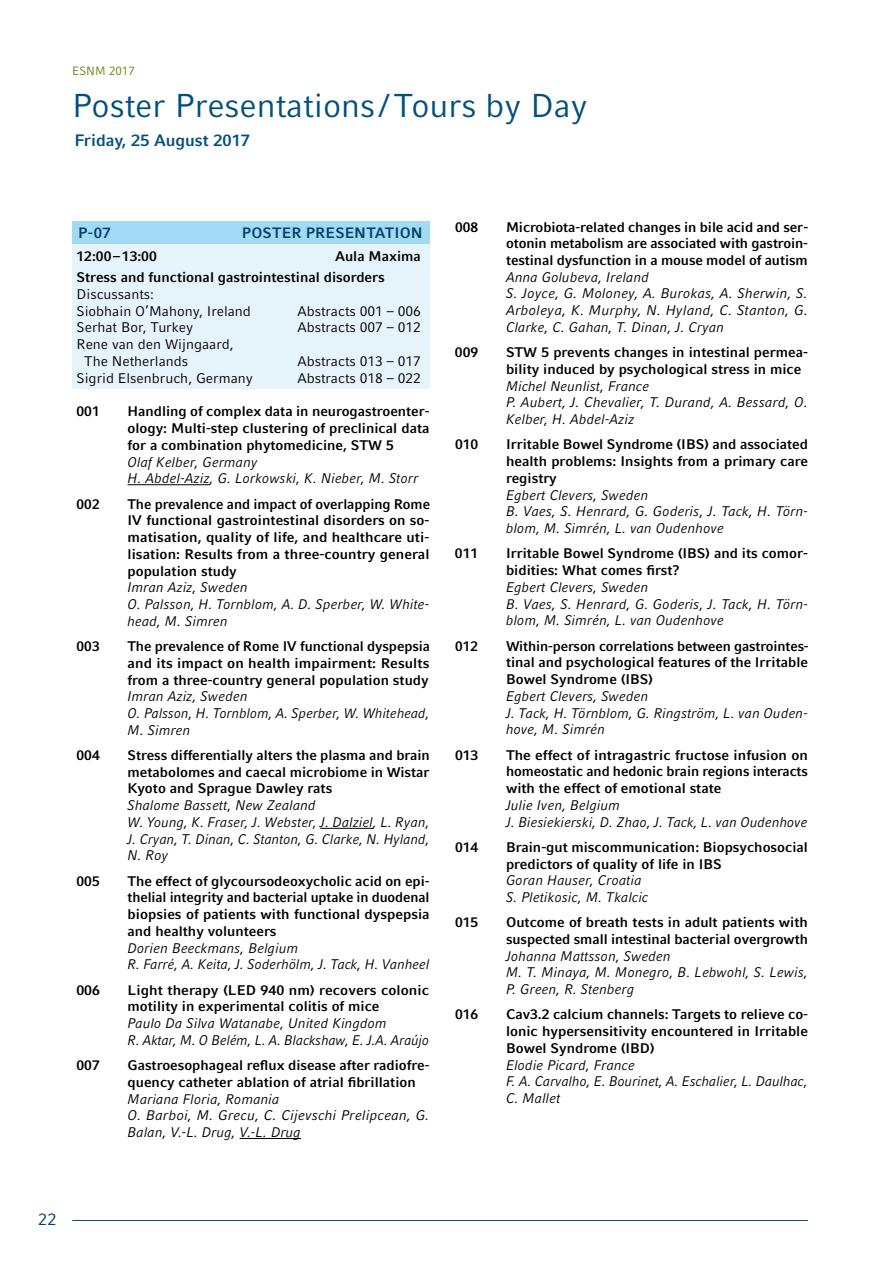
<style>
.page{position:relative;width:893px;height:1263px;background:#fff}
.page>*{position:absolute;margin:0;border:0;box-sizing:border-box;transform-origin:0 0}
.t1{font:33px "Compatil Fact LT Pro";color:#00507d}
.t2{font:700 16.5px "Compatil Fact LT Pro";color:#00507d}
.t3{font:16.5px "Compatil Fact LT Pro";color:#004267}
.t4{font:700 15px "Compatil Fact LT Pro";letter-spacing:.01em;color:#004267}
.t5{font:700 13.95px/16.8px "Compatil Fact LT Pro";color:#000;text-align:justify}
.t6{font:italic 13.95px/16.8px "Compatil Fact LT Pro";color:#000}
.t7{font:13.95px/16.8px "Compatil Fact LT Pro";color:#000}
.t8{font:12px "Compatil Fact LT Pro";color:#678612}
</style>
<div class="page">
<hr style="left:72px;top:1220px;width:736px;height:1px;background:#00507d">
<hr style="left:128px;top:484px;width:82px;height:1px;background:#000">
<hr style="left:320px;top:828px;width:53px;height:1px;background:#000">
<hr style="left:240px;top:1138px;width:61px;height:1px;background:#000">
<div style="left:72px;top:221px;width:357px;height:23px;background:#a2daf3"></div>
<div style="left:72px;top:244px;width:357px;height:145px;background:#e5f4fb"></div>
<p class="t8" style="left:72px;top:64px;width:64px">ESNM 2017</p>
<h1 class="t1" style="left:72px;top:86px;width:517px">Poster Presentations /Tours by Day</h1>
<p class="t2" style="left:74px;top:131px;width:177px">Friday, 25 August 2017</p>
<p class="t4" style="left:78px;top:224px;width:34px">P-07</p>
<p class="t4" style="left:242px;top:224px;width:32px">Poster</p>
<p class="t4" style="left:306px;top:224px;width:20px">Presentati</p>
<p class="t4" style="left:400px;top:224px;width:22px">on</p>
<p class="t5" style="left:77px;top:248px;width:82px">12:00–13:00</p>
<p class="t5" style="left:77px;top:246px;width:346px;line-height:21px;text-indent:259px">Aula Maxima<br>Stress and functional gastrointestinal disorders</p>
<p class="t7" style="left:77px;top:286px;width:176px">Discussants:<br>Siobhain O’Mahony, Ireland</p>
<p class="t7" style="left:298px;top:302px;width:125px">Abstracts 001 – 006</p>
<p class="t7" style="left:77px;top:319px;width:118px">Serhat Bor, Turkey</p>
<p class="t7" style="left:298px;top:319px;width:125px">Abstracts 007 – 012</p>
<p class="t7" style="left:84px;top:336px;width:151px;text-indent:-8px">Rene van den Wijngaard,<br>The Netherlands</p>
<p class="t7" style="left:298px;top:353px;width:125px">Abstracts 013 – 017</p>
<p class="t7" style="left:77px;top:369px;width:178px">Sigrid Elsenbruch, Germany</p>
<p class="t7" style="left:298px;top:369px;width:125px">Abstracts 018 – 022</p>
<p class="t5" style="left:77px;top:403px;width:25px">001</p>
<p class="t5" style="left:128px;top:403px;width:303px">Handling of complex data in neurogastroenter&shy;ology: Multi-step clustering of preclinical data for a combination phytomedicine, STW 5</p>
<p class="t6" style="left:128px;top:453px;width:292px">Olaf Kelber, Germany<br>H. Abdel-Aziz, G. Lorkowski, K. Nieber, M. Storr</p>
<p class="t5" style="left:77px;top:495px;width:25px">002</p>
<p class="t5" style="left:128px;top:495px;width:304px">The prevalence and impact of overlapping Rome IV functional gastrointestinal disorders on so&shy;matisation, quality of life, and healthcare uti&shy;lisation: Results from a three-country general population study</p>
<p class="t6" style="left:128px;top:579px;width:303px">Imran Aziz, Sweden<br>O. Palsson, H. Tornblom, A. D. Sperber, W. White&shy;head, M. Simren</p>
<p class="t5" style="left:77px;top:638px;width:25px">003</p>
<p class="t5" style="left:128px;top:638px;width:304px">The prevalence of Rome IV functional dyspepsia and its impact on health impairment: Results from a three-country general population study</p>
<p class="t6" style="left:128px;top:688px;width:303px">Imran Aziz, Sweden<br>O. Palsson, H. Tornblom, A. Sperber, W. Whitehead,<br>M. Simren</p>
<p class="t5" style="left:77px;top:747px;width:25px">004</p>
<p class="t5" style="left:128px;top:747px;width:304px">Stress differentially alters the plasma and brain metabolomes and caecal microbiome in Wistar Kyoto and Sprague Dawley rats</p>
<p class="t6" style="left:128px;top:797px;width:303px">Shalome Bassett, New Zealand<br>W. Young, K. Fraser, J. Webster, J. Dalziel, L. Ryan, J. Cryan, T. Dinan, C. Stanton, G. Clarke, N. Hyland, N. Roy</p>
<p class="t5" style="left:77px;top:872px;width:25px">005</p>
<p class="t5" style="left:128px;top:872px;width:304px">The effect of glycoursodeoxycholic acid on epi&shy;thelial integrity and bacterial uptake in duodenal biopsies of patients with functional dyspepsia and healthy volunteers</p>
<p class="t6" style="left:128px;top:939px;width:303px">Dorien Beeckmans, Belgium<br>R. Farré, A. Keita, J. Soderhölm, J. Tack, H. Vanheel</p>
<p class="t5" style="left:77px;top:981px;width:25px">006</p>
<p class="t5" style="left:128px;top:981px;width:303px">Light therapy (LED 940 nm) recovers colonic motility in experimental colitis of mice</p>
<p class="t6" style="left:128px;top:1015px;width:303px">Paulo Da Silva Watanabe, United Kingdom<br>R. Aktar, M. O Belém, L. A. Blackshaw, E. J.A. Araújo</p>
<p class="t5" style="left:77px;top:1057px;width:25px">007</p>
<p class="t5" style="left:128px;top:1057px;width:303px">Gastroesophageal reflux disease after radiofre&shy;quency catheter ablation of atrial fibrillation</p>
<p class="t6" style="left:128px;top:1090px;width:304px">Mariana Floria, Romania<br>O. Barboi, M. Grecu, C. Cijevschi Prelipcean, G.<br>Balan, V.-L. Drug, V.-L. Drug</p>
<p class="t5" style="left:455px;top:218px;width:25px">008</p>
<p class="t5" style="left:506px;top:218px;width:304px">Microbiota-related changes in bile acid and ser&shy;otonin metabolism are associated with gastroin&shy;testinal dysfunction in a mouse model of autism</p>
<p class="t6" style="left:506px;top:269px;width:303px">Anna Golubeva, Ireland<br>S. Joyce, G. Moloney, A. Burokas, A. Sherwin, S.<br>Arboleya, K. Murphy, N. Hyland, C. Stanton, G.<br>Clarke, C. Gahan, T. Dinan, J. Cryan</p>
<p class="t5" style="left:455px;top:344px;width:25px">009</p>
<p class="t5" style="left:506px;top:344px;width:303px">STW 5 prevents changes in intestinal permea&shy;bility induced by psychological stress in mice</p>
<p class="t6" style="left:506px;top:377px;width:303px">Michel Neunlist, France<br>P. Aubert, J. Chevalier, T. Durand, A. Bessard, O.<br>Kelber, H. Abdel-Aziz</p>
<p class="t5" style="left:455px;top:436px;width:25px">010</p>
<p class="t5" style="left:506px;top:436px;width:304px">Irritable Bowel Syndrome (IBS) and associated health problems: Insights from a primary care registry</p>
<p class="t6" style="left:506px;top:486px;width:303px">Egbert Clevers, Sweden<br>B. Vaes, S. Henrard, G. Goderis, J. Tack, H. Törn&shy;blom, M. Simrén, L. van Oudenhove</p>
<p class="t5" style="left:455px;top:545px;width:25px">011</p>
<p class="t5" style="left:506px;top:545px;width:303px">Irritable Bowel Syndrome (IBS) and its comor&shy;bidities: What comes first?</p>
<p class="t6" style="left:506px;top:579px;width:303px">Egbert Clevers, Sweden<br>B. Vaes, S. Henrard, G. Goderis, J. Tack, H. Törn&shy;blom, M. Simrén, L. van Oudenhove</p>
<p class="t5" style="left:455px;top:637px;width:25px">012</p>
<p class="t5" style="left:506px;top:637px;width:304px">Within-person correlations between gastrointes&shy;tinal and psychological features of the Irritable Bowel Syndrome (IBS)</p>
<p class="t6" style="left:506px;top:688px;width:303px">Egbert Clevers, Sweden<br>J. Tack, H. Törnblom, G. Ringström, L. van Ouden&shy;hove, M. Simrén</p>
<p class="t5" style="left:455px;top:746px;width:25px">013</p>
<p class="t5" style="left:506px;top:746px;width:303px">The effect of intragastric fructose infusion on homeostatic and hedonic brain regions interacts with the effect of emotional state</p>
<p class="t6" style="left:506px;top:796px;width:303px">Julie Iven, Belgium<br>J. Biesiekierski, D. Zhao, J. Tack, L. van Oudenhove</p>
<p class="t5" style="left:455px;top:838px;width:25px">014</p>
<p class="t5" style="left:506px;top:838px;width:303px">Brain-gut miscommunication: Biopsychosocial predictors of quality of life in IBS</p>
<p class="t6" style="left:506px;top:872px;width:144px">Goran Hauser, Croatia<br>S. Pletikosic, M. Tkalcic</p>
<p class="t5" style="left:455px;top:914px;width:43px">015 O</p>
<p class="t5" style="left:506px;top:914px;width:303px;text-align:right">utcome of breath tests in adult patients with suspected small intestinal bacterial overgrowth</p>
<p class="t6" style="left:506px;top:947px;width:303px">Johanna Mattsson, Sweden<br>M. T. Minaya, M. Monegro, B. Lebwohl, S. Lewis,<br>P. Green, R. Stenberg</p>
<p class="t5" style="left:455px;top:1006px;width:25px">016</p>
<p class="t5" style="left:506px;top:1006px;width:303px">Cav3.2 calcium channels: Targets to relieve co&shy;lonic hypersensitivity encountered in Irritable Bowel Syndrome (IBD)</p>
<p class="t6" style="left:506px;top:1056px;width:303px">Elodie Picard, France<br>F. A. Carvalho, E. Bourinet, A. Eschalier, L. Daulhac,<br>C. Mallet</p>
<p class="t3" style="left:38px;top:1210px;width:20px">22</p>
</div>
